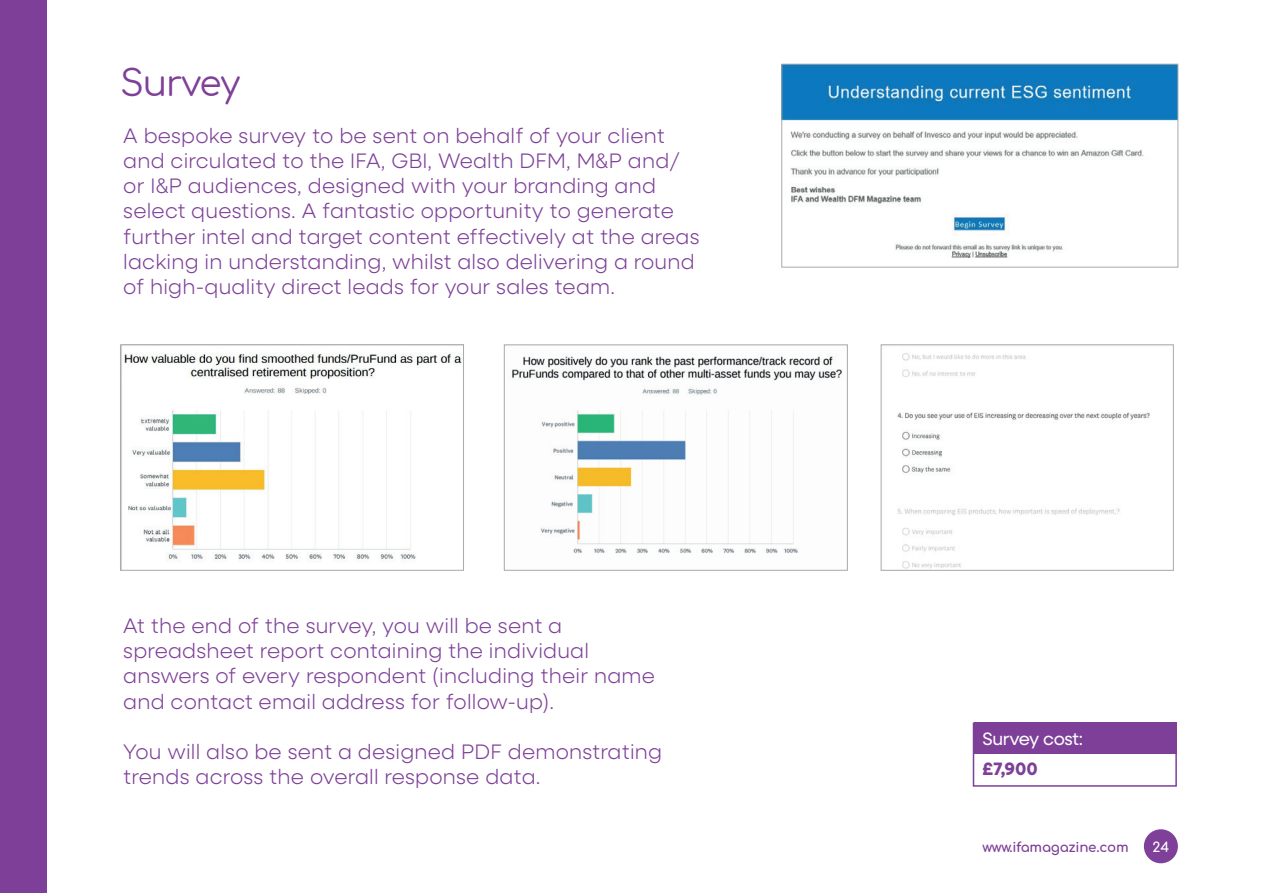
<style>
.page{position:relative;width:1263px;height:893px;background:#fff}
.page>*{position:absolute;margin:0;border:0;box-sizing:border-box;transform-origin:0 0}
.t1{font:36px "Comfortaa";letter-spacing:-.03em;color:#7e4098}
.t2{font:300 21px/25.2px "Neulis Sans";letter-spacing:.01em;color:#7e4098}
.t3{font:18px "Neulis Sans";letter-spacing:-.02em;color:#fff}
.t4{font:700 18px "Neulis Sans";color:#7e4198}
.t5{font:700 13.5px "Comfortaa";letter-spacing:-.02em;color:#7d3f98}
.t6{font:700 13.5px "Comfortaa";color:#fff}
</style>
<div class="page">
<div style="left:0;top:0;width:47px;height:893px;background:#7d3f98"></div>
<div style="left:1144px;top:829px;width:34px;height:34px;background:#7e4098;border-radius:50%"></div>
<img style="left:783px;top:66px;width:393px;height:192px">
<div style="left:781px;top:64px;width:397px;height:204px;border:1px solid #a8a9ad"></div>
<div style="left:974px;top:722px;width:203px;height:32px;background:#7d3f98"></div>
<div style="left:973px;top:722px;width:204px;height:65px;border:2px solid #7d3f98"></div>
<img style="left:123px;top:353px;width:339px;height:207px">
<div style="left:120px;top:344px;width:344px;height:227px;border:1px solid #a8a9ad"></div>
<img style="left:512px;top:355px;width:330px;height:199px">
<div style="left:504px;top:344px;width:344px;height:227px;border:1px solid #a8a9ad"></div>
<img style="left:897px;top:353px;width:253px;height:216px">
<div style="left:881px;top:344px;width:293px;height:227px;border:1px solid #a8a9ad"></div>
<h1 class="t1" style="left:120px;top:50px;width:122px">Survey</h1>
<p class="t2" style="left:123px;top:122px;width:578px">A bespoke survey to be sent on behalf of your client and circulated to the IFA, GBI, Wealth DFM, M&amp;P and/ or I&amp;P audiences, designed with your branding and select questions. A fantastic opportunity to generate further intel and target content effectively at the areas lacking in understanding, whilst also delivering a round of high-quality direct leads for your sales team.</p>
<p class="t2" style="left:123px;top:612px;width:533px">At the end of the survey, you will be sent a spreadsheet report containing the individual answers of every respondent (including their name and contact email address for follow-up).</p>
<p class="t2" style="left:123px;top:738px;width:540px">You will also be sent a designed PDF demonstrating trends across the overall response data.</p>
<p class="t3" style="left:982px;top:726px;width:102px">Survey cost:</p>
<p class="t4" style="left:982px;top:755px;width:57px">£7,900</p>
<p class="t5" style="left:982px;top:835px;width:148px">www.ifamagazine.com</p>
<p class="t6" style="left:1152px;top:835px;width:18px">24</p>
</div>
